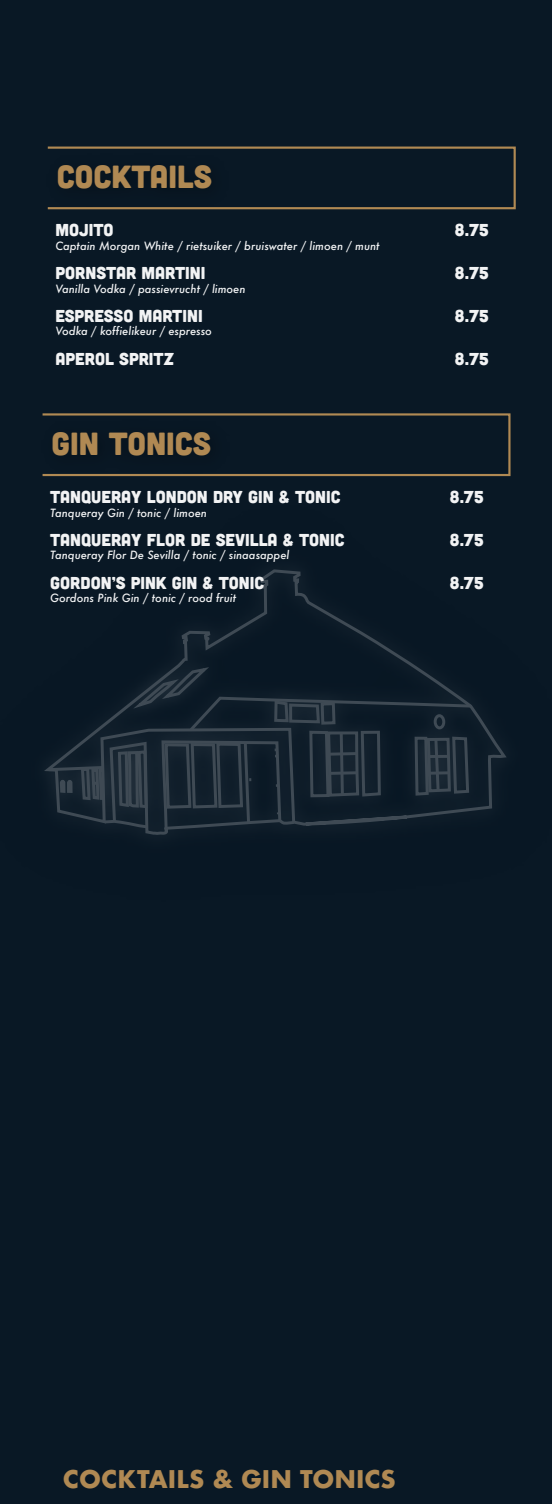
<style>
.page{position:relative;width:552px;height:1504px;background:#fff}
.page>*{position:absolute;margin:0;border:0;box-sizing:border-box;transform-origin:0 0}
.t1{font:32.02px "Cubano";color:#b08953}
.t2{font:700 23.8px "Futura";color:#b08953}
.t3{font:17.15px "Cubano";color:#f2f3f4}
.t4{font:italic 500 11.03px "Futura";color:#f2f3f4}
</style>
<div class="page">
<div style="left:0;top:0;width:551px;height:1504px;background:#091825"></div>
<svg style="left:44px;top:707px;width:463px;height:104px"></svg>
<svg style="left:46px;top:476px;width:427px;height:359px"></svg>
<img style="left:48px;top:209px;width:189px;height:1px">
<div style="left:47px;top:146px;width:468px;height:63px;border:2px solid #b08953"></div>
<img style="left:43px;top:476px;width:193px;height:10px">
<div style="left:41px;top:413px;width:469px;height:63px;border:2px solid #b08953"></div>
<h1 class="t1" style="left:57px;top:156px;width:156px">COCKTAILS</h1>
<h3 class="t3" style="left:55px;top:219px;width:59px">MOJITO</h3>
<h3 class="t3" style="left:454px;top:219px;width:36px">8.75</h3>
<p class="t4" style="left:55px;top:238px;width:325px">Captain Morgan White / rietsuiker / bruiswater / limoen / munt</p>
<h3 class="t3" style="left:55px;top:262px;width:151px">PORNSTAR MARTINI</h3>
<h3 class="t3" style="left:454px;top:262px;width:36px">8.75</h3>
<p class="t4" style="left:55px;top:281px;width:191px">Vanilla Vodka / passievrucht / limoen</p>
<h3 class="t3" style="left:55px;top:305px;width:148px">ESPRESSO MARTINI</h3>
<h3 class="t3" style="left:454px;top:305px;width:36px">8.75</h3>
<p class="t4" style="left:55px;top:324px;width:158px">Vodka / koffielikeur / espresso</p>
<h3 class="t3" style="left:55px;top:348px;width:120px">APEROL SPRITZ</h3>
<h3 class="t3" style="left:454px;top:348px;width:36px">8.75</h3>
<h1 class="t1" style="left:52px;top:423px;width:161px">GIN TONICS</h1>
<h3 class="t3" style="left:50px;top:486px;width:291px">TANQUERAY LONDON DRY GIN &amp; TONIC</h3>
<h3 class="t3" style="left:449px;top:486px;width:36px">8.75</h3>
<p class="t4" style="left:50px;top:505px;width:158px">Tanqueray Gin / tonic / limoen</p>
<h3 class="t3" style="left:50px;top:529px;width:295px">TANQUERAY FLOR DE SEVILLA &amp; TONIC</h3>
<h3 class="t3" style="left:449px;top:529px;width:36px">8.75</h3>
<p class="t4" style="left:50px;top:548px;width:240px">Tanqueray Flor De Sevilla / tonic / sinaasappel</p>
<h3 class="t3" style="left:50px;top:572px;width:215px">GORDON’S PINK GIN &amp; TONIC</h3>
<h3 class="t3" style="left:449px;top:572px;width:36px">8.75</h3>
<p class="t4" style="left:50px;top:590px;width:187px">Gordons Pink Gin / tonic / rood fruit</p>
<h2 class="t2" style="left:63px;top:1462px;width:334px">COCKTAILS &amp; GIN TONICS</h2>
</div>
